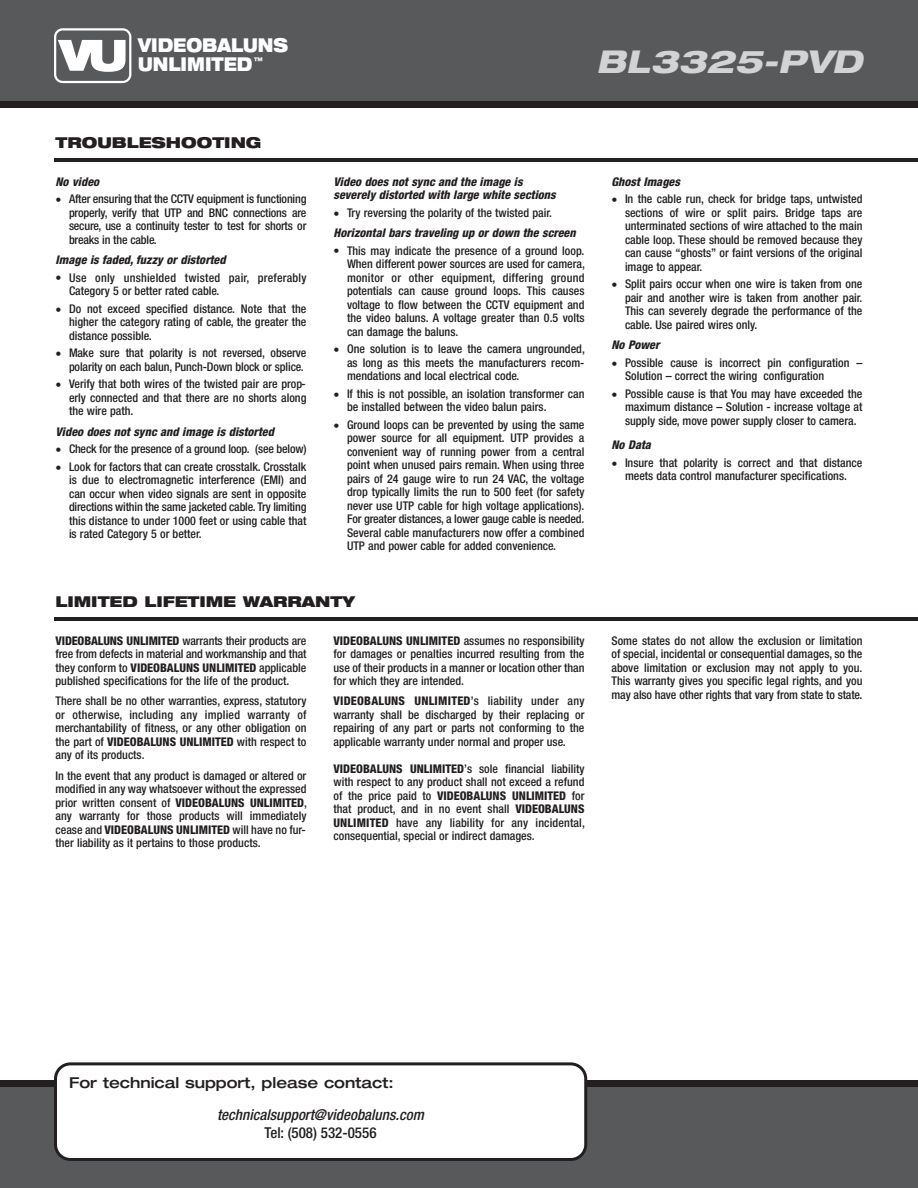
<style>
.page{position:relative;width:918px;height:1188px;background:#fff}
.page>*{position:absolute;margin:0;border:0;box-sizing:border-box;transform-origin:0 0}
.t1{font:italic 800 expanded 31.5px "Helvetica Neue";color:#d1d3d4}
.t2{font:900 expanded 19.2px/19.2px "Helvetica Neue";color:#fff;scale:.8 1}
.t3{font:900 expanded 15px "Helvetica Neue";color:#231f20}
.t4{font:500 expanded 15px "Helvetica Neue";color:#231f20}
.t5{font:italic 500 condensed 15px "Helvetica Neue";color:#231f20}
.t6{font:500 condensed 15px "Helvetica Neue";color:#231f20}
.t7{font:500 condensed 12px/13.5px "Helvetica Neue";color:#231f20;text-align:justify}
.t8{font:italic 800 condensed 12px/13.5px "Helvetica Neue";letter-spacing:.005em;color:#231f20}
.t9{font:500 condensed 12px/13.5px "Helvetica Neue";letter-spacing:.02em;color:#231f20}
.s1{font-weight:900;font-stretch:expanded}
.s2{font-weight:800;font-style:italic}
.s3{font-weight:800}
</style>
<div class="page">
<div style="left:0;top:0;width:918px;height:108px;background:#58595b"></div>
<div style="left:0;top:101px;width:918px;height:7px;background:#231f20"></div>
<hr style="left:54px;top:159px;width:864px;height:3px;background:#231f20">
<div style="left:0;top:1080px;width:918px;height:108px;background:#58595b"></div>
<div style="left:0;top:1080px;width:918px;height:7px;background:#231f20"></div>
<svg style="left:54px;top:28px;width:77px;height:55px"></svg>
<hr style="left:54px;top:618px;width:864px;height:3px;background:#231f20">
<svg style="left:54px;top:1062px;width:533px;height:99px;background:#ededed"></svg>
<h2 class="t2" style="left:138px;top:37px;width:189px">VIDEOBALUNS<br>UNLIMITED<sup>™</sup></h2>
<h1 class="t1" style="left:596px;top:50px;width:274px">BL3325-PVD</h1>
<p class="t3" style="left:56px;top:137px;width:208px">TROUBLESHOOTING</p>
<p class="t8" style="left:56px;top:176px;width:47px">No video</p>
<p class="t7" style="left:69px;top:193px;width:239px;text-indent:-14px"><span class="s1">•</span> After ensuring that the CCTV equipment is functioning properly, verify that UTP and BNC connections are secure, use a continuity tester to test for shorts or breaks in the cable.</p>
<p class="t8" style="left:56px;top:254px;width:174px">Image is faded, fuzzy or distorted</p>
<p class="t9" style="left:69px;top:272px;width:239px;text-indent:-14px"><span class="s1">•</span> Use only unshielded twisted pair, preferably<br>Category 5 or better rated cable.</p>
<p class="t7" style="left:69px;top:303px;width:239px;text-indent:-14px"><span class="s1">•</span> Do not exceed specified distance. Note that the higher the category rating of cable, the greater the distance possible.</p>
<p class="t7" style="left:56px;top:347px;width:253px;text-align:right"><span class="s1">•</span> Make sure that polarity is not reversed, observe polarity on each balun, Punch-Down block or splice.</p>
<p class="t7" style="left:69px;top:378px;width:239px;text-indent:-14px"><span class="s1">•</span> Verify that both wires of the twisted pair are prop&shy;erly connected and that there are no shorts along the wire path.</p>
<p class="t8" style="left:56px;top:426px;width:222px">Video does not sync and image is distorted</p>
<p class="t7" style="left:56px;top:443px;width:252px"><span class="s1">•</span> Check for the presence of a ground loop. (see below)</p>
<p class="t7" style="left:69px;top:461px;width:239px;text-indent:-14px"><span class="s1">•</span> Look for factors that can create crosstalk. Crosstalk is due to electromagnetic interference (EMI) and can occur when video signals are sent in opposite directions within the same jacketed cable. Try limiting this distance to under 1000 feet or using cable that is rated Category 5 or better.</p>
<p class="t8" style="left:334px;top:176px;width:226px">Video does not sync and the image is severely distorted with large white sections</p>
<p class="t7" style="left:334px;top:203px;width:246px;line-height:20.2px"><span class="s1">•</span> Try reversing the polarity of the twisted pair.<br><span class="s2">Horizontal bars traveling up or down the screen</span></p>
<p class="t7" style="left:347px;top:245px;width:239px;text-indent:-14px"><span class="s1">•</span> This may indicate the presence of a ground loop.<br>When different power sources are used for camera, monitor or other equipment, differing ground potentials can cause ground loops. This causes voltage to flow between the CCTV equipment and the video baluns. A voltage greater than 0.5 volts can damage the baluns.</p>
<p class="t7" style="left:347px;top:343px;width:239px;text-indent:-14px"><span class="s1">•</span> One solution is to leave the camera ungrounded, as long as this meets the manufacturers recom&shy;mendations and local electrical code.</p>
<p class="t7" style="left:347px;top:388px;width:239px;text-indent:-14px"><span class="s1">•</span> If this is not possible, an isolation transformer can be installed between the video balun pairs.</p>
<p class="t7" style="left:347px;top:419px;width:239px;text-indent:-14px"><span class="s1">•</span> Ground loops can be prevented by using the same power source for all equipment. UTP provides a convenient way of running power from a central point when unused pairs remain. When using three pairs of 24 gauge wire to run 24 VAC, the voltage drop typically limits the run to 500 feet (for safety never use UTP cable for high voltage applications).<br>For greater distances, a lower gauge cable is needed.<br>Several cable manufacturers now offer a combined UTP and power cable for added convenience.</p>
<p class="t3" style="left:56px;top:595px;width:301px">LIMITED LIFETIME WARRANTY</p>
<p class="t7" style="left:56px;top:635px;width:253px"><span class="s3">VIDEOBALUNS UNLIMITED</span> warrants their products are free from defects in material and workmanship and that they conform to <span class="s3">VIDEOBALUNS UNLIMITED</span> applicable published specifications for the life of the product.</p>
<p class="t7" style="left:56px;top:695px;width:253px">There shall be no other warranties, express, statutory or otherwise, including any implied warranty of merchantability of fitness, or any other obligation on the part of <span class="s3">VIDEOBALUNS UNLIMITED</span> with respect to any of its products.</p>
<p class="t7" style="left:56px;top:770px;width:253px">In the event that any product is damaged or altered or modified in any way whatsoever without the expressed prior written consent of <span class="s3">VIDEOBALUNS UNLIMITED</span>, any warranty for those products will immediately cease and <span class="s3">VIDEOBALUNS UNLIMITED</span> will have no fur&shy;ther liability as it pertains to those products.</p>
<p class="t7" style="left:334px;top:635px;width:253px"><span class="s3">VIDEOBALUNS UNLIMITED</span> assumes no responsibility for damages or penalties incurred resulting from the use of their products in a manner or location other than for which they are intended.</p>
<p class="t7" style="left:334px;top:695px;width:253px"><span class="s3">VIDEOBALUNS UNLIMITED</span>’s liability under any warranty shall be discharged by their replacing or repairing of any part or parts not conforming to the applicable warranty under normal and proper use.</p>
<p class="t7" style="left:334px;top:763px;width:253px"><span class="s3">VIDEOBALUNS UNLIMITED</span>’s sole financial liability with respect to any product shall not exceed a refund of the price paid to <span class="s3">VIDEOBALUNS UNLIMITED</span> for that product, and in no event shall <span class="s3">VIDEOBALUNS UNLIMITED</span> have any liability for any incidental, consequential, special or indirect damages.</p>
<p class="t8" style="left:612px;top:176px;width:72px">Ghost Images</p>
<p class="t7" style="left:625px;top:193px;width:239px;text-indent:-14px"><span class="s1">•</span> In the cable run, check for bridge taps, untwisted sections of wire or split pairs. Bridge taps are unterminated sections of wire attached to the main cable loop. These should be removed because they can cause “ghosts” or faint versions of the original image to appear.</p>
<p class="t7" style="left:625px;top:278px;width:239px;text-indent:-14px"><span class="s1">•</span> Split pairs occur when one wire is taken from one pair and another wire is taken from another pair.<br>This can severely degrade the performance of the cable. Use paired wires only.</p>
<p class="t8" style="left:612px;top:339px;width:52px">No Power</p>
<p class="t7" style="left:625px;top:357px;width:239px;text-indent:-14px"><span class="s1">•</span> Possible cause is incorrect pin configuration –<br>Solution – correct the wiring configuration</p>
<p class="t7" style="left:625px;top:388px;width:239px;text-indent:-14px"><span class="s1">•</span> Possible cause is that You may have exceeded the maximum distance – Solution - increase voltage at supply side, move power supply closer to camera.</p>
<p class="t8" style="left:612px;top:439px;width:43px">No Data</p>
<p class="t7" style="left:612px;top:457px;width:253px;text-align:center"><span class="s1">•</span> Insure that polarity is correct and that distance meets data control manufacturer specifications.</p>
<p class="t7" style="left:612px;top:635px;width:253px">Some states do not allow the exclusion or limitation of special, incidental or consequential damages, so the above limitation or exclusion may not apply to you.<br>This warranty gives you specific legal rights, and you may also have other rights that vary from state to state.</p>
<p class="t4" style="left:69px;top:1077px;width:326px">For technical support, please contact:</p>
<p class="t5" style="left:217px;top:1110px;width:211px">technicalsupport@videobaluns.com</p>
<p class="t6" style="left:265px;top:1128px;width:113px">Tel: (508) 532-0556</p>
</div>
